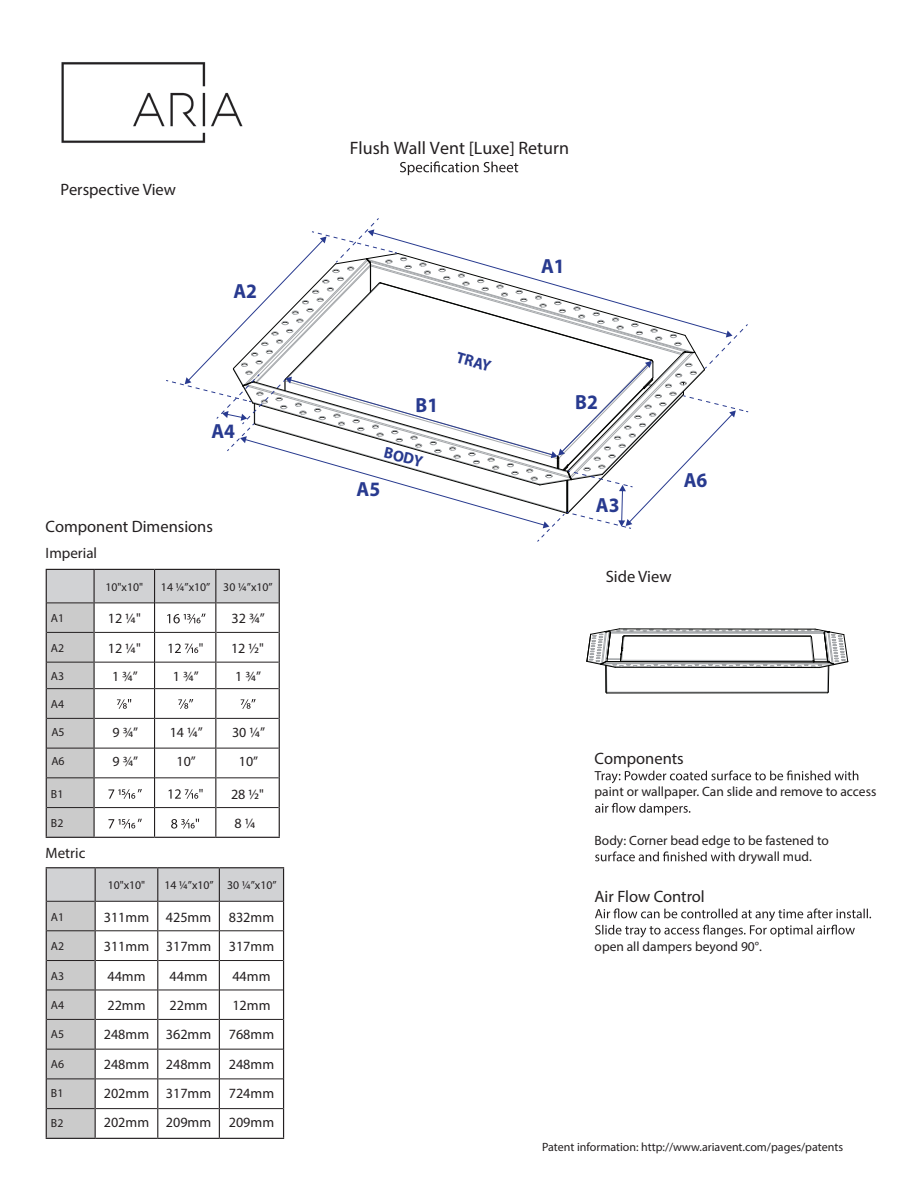
<style>
.page{position:relative;width:918px;height:1188px;background:#fff}
.page>*{position:absolute;margin:0;border:0;box-sizing:border-box;transform-origin:0 0}
.t1{font:700 20.55px "Myriad Pro";color:#283a8f;scale:.95 1}
.t2{font:18px "Myriad Pro";color:#231f20}
.t3{font:16.5px "Myriad Pro";color:#231f20}
.t4{font:700 15.9px "Myriad Pro";color:#283a8f;scale:.96 1}
.t5{font:15px "Myriad Pro";color:#231f20}
.t6{font:14.1px "Myriad Pro";color:#231f20}
.t7{font:13.95px "Myriad Pro";color:#231f20}
.t8{font:13.5px/16.2px "Myriad Pro";color:#231f20}
.t9{font:12px "Myriad Pro";color:#231f20}
.t10{font:11.85px "Myriad Pro";color:#231f20}
.s1{font-size:14.1px}
</style>
<div class="page">
<svg style="left:400px;top:161px;width:118px;height:14px"></svg>
<svg style="left:166px;top:218px;width:583px;height:324px"></svg>
<svg style="left:586px;top:629px;width:262px;height:65px"></svg>
<svg style="left:595px;top:770px;width:263px;height:13px"></svg>
<svg style="left:595px;top:803px;width:95px;height:12px"></svg>
<svg style="left:595px;top:851px;width:140px;height:10px"></svg>
<svg style="left:595px;top:908px;width:276px;height:29px"></svg>
<hr style="left:46px;top:837px;width:48px;height:1px;background:#231f20">
<hr style="left:94px;top:837px;width:61px;height:1px;background:#231f20">
<hr style="left:155px;top:837px;width:61px;height:1px;background:#231f20">
<hr style="left:216px;top:837px;width:64px;height:1px;background:#231f20">
<svg style="left:46px;top:569px;width:234px;height:268px"></svg>
<hr style="left:46px;top:867px;width:49px;height:1px;background:#231f20">
<hr style="left:95px;top:867px;width:63px;height:1px;background:#231f20">
<hr style="left:158px;top:867px;width:61px;height:1px;background:#231f20">
<hr style="left:219px;top:867px;width:65px;height:1px;background:#231f20">
<hr style="left:46px;top:1138px;width:49px;height:1px;background:#231f20">
<hr style="left:95px;top:1138px;width:63px;height:1px;background:#231f20">
<hr style="left:158px;top:1138px;width:61px;height:1px;background:#231f20">
<hr style="left:219px;top:1138px;width:65px;height:1px;background:#231f20">
<svg style="left:46px;top:868px;width:238px;height:270px"></svg>
<hr style="left:95px;top:868px;width:1px;height:33px;background:#231f20">
<hr style="left:157px;top:868px;width:1px;height:33px;background:#231f20">
<hr style="left:219px;top:868px;width:1px;height:33px;background:#231f20">
<img style="left:61px;top:62px;width:182px;height:81px">
<div style="left:26px;top:488px;width:284px;height:78px;background:#fff"></div>
<p class="t3" style="left:61px;top:179px;width:117px">Perspective View</p>
<h1 class="t1" style="left:233px;top:278px;width:26px">A2</h1>
<h1 class="t1" style="left:211px;top:417px;width:26px">A4</h1>
<p class="t3" style="left:46px;top:516px;width:169px">Component Dimensions</p>
<p class="t5" style="left:46px;top:544px;width:53px">Imperial</p>
<p class="t10" style="left:106px;top:580px;width:39px">10"x10"</p>
<p class="t10" style="left:161px;top:580px;width:113px">14 ¼”x10” 30 ¼”x10”</p>
<p class="t10" style="left:51px;top:611px;width:15px">A1</p>
<p class="t6" style="left:108px;top:610px;width:35px">12 ¼"</p>
<p class="t6" style="left:232px;top:610px;width:35px">32 ¾”</p>
<p class="t10" style="left:51px;top:641px;width:15px">A2</p>
<p class="t6" style="left:108px;top:640px;width:35px">12 ¼"</p>
<p class="t6" style="left:231px;top:640px;width:35px">12 ½"</p>
<p class="t10" style="left:51px;top:669px;width:15px">A3</p>
<p class="t7" style="left:112px;top:668px;width:27px">1 ¾”</p>
<p class="t7" style="left:173px;top:668px;width:27px">1 ¾”</p>
<p class="t7" style="left:235px;top:668px;width:27px">1 ¾”</p>
<p class="t10" style="left:51px;top:696px;width:15px">A4</p>
<p class="t10" style="left:51px;top:724px;width:15px">A5</p>
<p class="t7" style="left:113px;top:723px;width:27px">9 ¾”</p>
<p class="t7" style="left:170px;top:723px;width:35px">14 <span class="s1">¼”</span></p>
<p class="t7" style="left:232px;top:723px;width:35px">30 <span class="s1">¼”</span></p>
<p class="t10" style="left:51px;top:754px;width:15px">A6</p>
<p class="t7" style="left:113px;top:753px;width:27px">9 ¾”</p>
<p class="t7" style="left:177px;top:753px;width:21px">10”</p>
<p class="t7" style="left:239px;top:753px;width:21px">10”</p>
<p class="t10" style="left:51px;top:786px;width:14px">B1</p>
<p class="t6" style="left:231px;top:785px;width:35px">28 ½"</p>
<p class="t10" style="left:51px;top:816px;width:14px">B2</p>
<p class="t6" style="left:235px;top:815px;width:23px">8 ¼</p>
<p class="t5" style="left:46px;top:844px;width:41px">Metric</p>
<p class="t10" style="left:108px;top:878px;width:39px">10"x10"</p>
<p class="t10" style="left:164px;top:878px;width:114px">14 ¼”x10” 30 ¼”x10”</p>
<p class="t10" style="left:51px;top:909px;width:15px">A1</p>
<p class="t6" style="left:104px;top:908px;width:172px">311mm 425mm 832mm</p>
<p class="t10" style="left:51px;top:939px;width:15px">A2</p>
<p class="t6" style="left:104px;top:938px;width:172px">311mm 317mm 317mm</p>
<p class="t10" style="left:51px;top:969px;width:15px">A3</p>
<p class="t6" style="left:107px;top:968px;width:40px">44mm</p>
<p class="t6" style="left:170px;top:968px;width:40px">44mm</p>
<p class="t6" style="left:232px;top:968px;width:40px">44mm</p>
<p class="t10" style="left:51px;top:998px;width:15px">A4</p>
<p class="t6" style="left:107px;top:996px;width:40px">22mm</p>
<p class="t6" style="left:170px;top:996px;width:40px">22mm</p>
<p class="t6" style="left:232px;top:996px;width:40px">12mm</p>
<p class="t10" style="left:51px;top:1027px;width:15px">A5</p>
<p class="t6" style="left:104px;top:1026px;width:172px">248mm 362mm 768mm</p>
<p class="t10" style="left:51px;top:1056px;width:15px">A6</p>
<p class="t6" style="left:104px;top:1055px;width:172px">248mm 248mm 248mm</p>
<p class="t10" style="left:51px;top:1086px;width:14px">B1</p>
<p class="t6" style="left:104px;top:1084px;width:172px">202mm 317mm 724mm</p>
<p class="t10" style="left:51px;top:1115px;width:14px">B2</p>
<p class="t6" style="left:104px;top:1114px;width:172px">202mm 209mm 209mm</p>
<p class="t2" style="left:350px;top:137px;width:221px">Flush Wall Vent [Luxe] Return</p>
<h1 class="t1" style="left:416px;top:391px;width:25px">B1</h1>
<p class="t4" style="left:387px;top:442px;width:43px;rotate:14deg">BODY</p>
<h1 class="t1" style="left:357px;top:476px;width:26px">A5</h1>
<p class="t4" style="left:460px;top:347px;width:38px;rotate:17deg">TRAY</p>
<h1 class="t1" style="left:541px;top:253px;width:26px">A1</h1>
<h1 class="t1" style="left:575px;top:389px;width:25px">B2</h1>
<h1 class="t1" style="left:596px;top:491px;width:26px">A3</h1>
<h1 class="t1" style="left:684px;top:467px;width:26px">A6</h1>
<p class="t3" style="left:606px;top:566px;width:67px">Side View</p>
<p class="t3" style="left:595px;top:748px;width:91px">Components</p>
<p class="t8" style="left:595px;top:784px;width:283px">paint or wallpaper. Can slide and remove to access</p>
<p class="t8" style="left:738px;top:832px;width:92px;text-indent:-144px">Body: Corner bead edge to be fastened to drywall mud.</p>
<p class="t3" style="left:595px;top:886px;width:112px">Air Flow Control</p>
<p class="t8" style="left:595px;top:938px;width:169px">open all dampers beyond 90°.</p>
<p class="t9" style="left:542px;top:1140px;width:302px">Patent information: http://www.ariavent.com/pages/patents</p>
</div>
